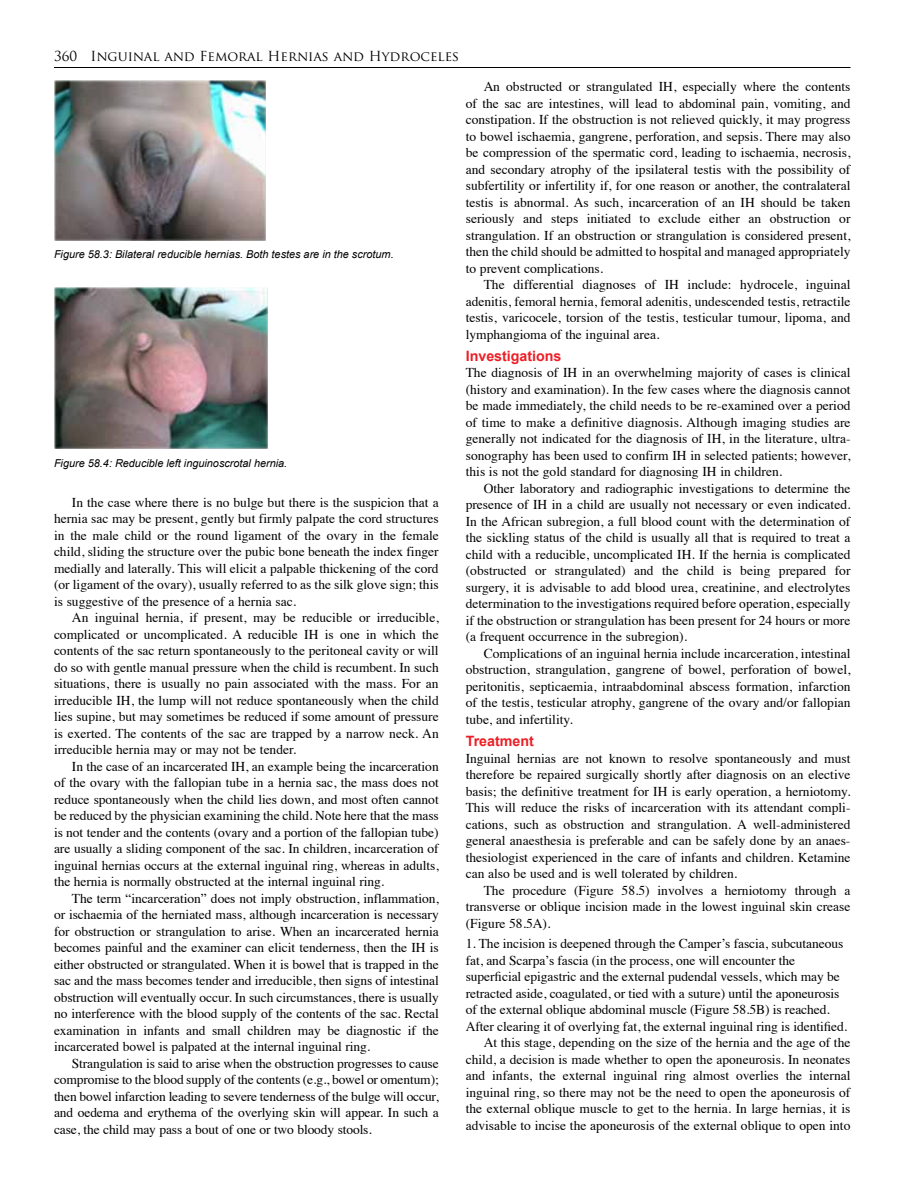
<style>
.page{position:relative;width:918px;height:1188px;background:#fff}
.page>*{position:absolute;margin:0;border:0;box-sizing:border-box;transform-origin:0 0}
.t1{font:700 14.25px "Arial";color:#ed1e25}
.t2{font:13.5px/16.5px "Times";color:#000;text-align:justify}
.t3{font:13.5px "Trajan Pro";color:#000}
.t4{font:italic 10.8px "Arial";color:#000}
</style>
<div class="page">
<hr style="left:54px;top:67px;width:796px;height:1px;background:#000">
<img style="left:54px;top:81px;width:212px;height:160px">
<img style="left:54px;top:287px;width:214px;height:162px">
<p class="t3" style="left:54px;top:48px;width:407px">3601 Inguinal and Femoral Hernias and Hydroceles</p>
<p class="t4" style="left:54px;top:247px;width:341px">Figure 58.3: Bilateral reducible hernias. Both testes are in the scrotum.</p>
<p class="t4" style="left:54px;top:456px;width:235px">Figure 58.4: Reducible left inguinoscrotal hernia.</p>
<p class="t2" style="left:54px;top:493px;width:386px;text-indent:18px">In the case where there is no bulge but there is the suspicion that a hernia sac may be present, gently but firmly palpate the cord structures in the male child or the round ligament of the ovary in the female child, sliding the structure over the pubic bone beneath the index finger medially and laterally. This will elicit a palpable thickening of the cord (or ligament of the ovary), usually referred to as the silk glove sign; this is suggestive of the presence of a hernia sac.</p>
<p class="t2" style="left:54px;top:608px;width:386px;text-indent:18px">An inguinal hernia, if present, may be reducible or irreducible, complicated or uncomplicated. A reducible IH is one in which the contents of the sac return spontaneously to the peritoneal cavity or will do so with gentle manual pressure when the child is recumbent. In such situations, there is usually no pain associated with the mass. For an irreducible IH, the lump will not reduce spontaneously when the child lies supine, but may sometimes be reduced if some amount of pressure is exerted. The contents of the sac are trapped by a narrow neck. An irreducible hernia may or may not be tender.</p>
<p class="t2" style="left:54px;top:757px;width:386px;text-indent:18px">In the case of an incarcerated IH, an example being the incarceration of the ovary with the fallopian tube in a hernia sac, the mass does not reduce spontaneously when the child lies down, and most often cannot be reduced by the physician examining the child. Note here that the mass is not tender and the contents (ovary and a portion of the fallopian tube) are usually a sliding component of the sac. In children, incarceration of inguinal hernias occurs at the external inguinal ring, whereas in adults, the hernia is normally obstructed at the internal inguinal ring.</p>
<p class="t2" style="left:54px;top:889px;width:386px;text-indent:18px">The term “incarceration” does not imply obstruction, inflammation, or ischaemia of the herniated mass, although incarceration is necessary for obstruction or strangulation to arise. When an incarcerated hernia becomes painful and the examiner can elicit tenderness, then the IH is either obstructed or strangulated. When it is bowel that is trapped in the sac and the mass becomes tender and irreducible, then signs of intestinal obstruction will eventually occur. In such circumstances, there is usually no interference with the blood supply of the contents of the sac. Rectal examination in infants and small children may be diagnostic if the incarcerated bowel is palpated at the internal inguinal ring.</p>
<p class="t2" style="left:54px;top:1054px;width:386px;text-indent:18px">Strangulation is said to arise when the obstruction progresses to cause compromise to the blood supply of the contents (e.g., bowel or omentum); then bowel infarction leading to severe tenderness of the bulge will occur, and oedema and erythema of the overlying skin will appear. In such a case, the child may pass a bout of one or two bloody stools.</p>
<p class="t2" style="left:466px;top:77px;width:386px;text-indent:18px">An obstructed or strangulated IH, especially where the contents of the sac are intestines, will lead to abdominal pain, vomiting, and constipation. If the obstruction is not relieved quickly, it may progress to bowel ischaemia, gangrene, perforation, and sepsis. There may also be compression of the spermatic cord, leading to ischaemia, necrosis, and secondary atrophy of the ipsilateral testis with the possibility of subfertility or infertility if, for one reason or another, the contralateral testis is abnormal. As such, incarceration of an IH should be taken seriously and steps initiated to exclude either an obstruction or strangulation. If an obstruction or strangulation is considered present, then the child should be admitted to hospital and managed appropriately to prevent complications.</p>
<p class="t2" style="left:466px;top:275px;width:386px;text-indent:18px">The differential diagnoses of IH include: hydrocele, inguinal adenitis, femoral hernia, femoral adenitis, undescended testis, retractile testis, varicocele, torsion of the testis, testicular tumour, lipoma, and lymphangioma of the inguinal area.</p>
<p class="t1" style="left:466px;top:346px;width:97px">Investigations</p>
<p class="t2" style="left:466px;top:363px;width:386px">The diagnosis of IH in an overwhelming majority of cases is clinical (history and examination). In the few cases where the diagnosis cannot be made immediately, the child needs to be re-examined over a period of time to make a definitive diagnosis. Although imaging studies are generally not indicated for the diagnosis of IH, in the literature, ultra&shy;sonography has been used to confirm IH in selected patients; however, this is not the gold standard for diagnosing IH in children.</p>
<p class="t2" style="left:466px;top:479px;width:386px;text-indent:18px">Other laboratory and radiographic investigations to determine the presence of IH in a child are usually not necessary or even indicated.<br>In the African subregion, a full blood count with the determination of the sickling status of the child is usually all that is required to treat a child with a reducible, uncomplicated IH. If the hernia is complicated (obstructed or strangulated) and the child is being prepared for surgery, it is advisable to add blood urea, creatinine, and electrolytes determination to the investigations required before operation, especially if the obstruction or strangulation has been present for 24 hours or more (a frequent occurrence in the subregion).</p>
<p class="t2" style="left:466px;top:644px;width:386px;text-indent:18px">Complications of an inguinal hernia include incarceration, intestinal obstruction, strangulation, gangrene of bowel, perforation of bowel, peritonitis, septicaemia, intraabdominal abscess formation, infarction of the testis, testicular atrophy, gangrene of the ovary and/or fallopian tube, and infertility.</p>
<p class="t1" style="left:466px;top:732px;width:70px">Treatment</p>
<p class="t2" style="left:466px;top:749px;width:386px">Inguinal hernias are not known to resolve spontaneously and must therefore be repaired surgically shortly after diagnosis on an elective basis; the definitive treatment for IH is early operation, a herniotomy.<br>This will reduce the risks of incarceration with its attendant compli&shy;cations, such as obstruction and strangulation. A well-administered general anaesthesia is preferable and can be safely done by an anaes&shy;thesiologist experienced in the care of infants and children. Ketamine can also be used and is well tolerated by children.</p>
<p class="t2" style="left:466px;top:881px;width:386px;text-indent:18px">The procedure (Figure 58.5) involves a herniotomy through a transverse or oblique incision made in the lowest inguinal skin crease (Figure 58.5A).</p>
<p class="t2" style="left:466px;top:934px;width:379px">1. The incision is deepened through the Camper’s fascia, subcutaneous</p>
<p class="t2" style="left:466px;top:951px;width:331px">fat, and Scarpa’s fascia (in the process, one will encounter the</p>
<p class="t2" style="left:466px;top:967px;width:376px">superficial epigastric and the external pudendal vessels, which may be</p>
<p class="t2" style="left:466px;top:984px;width:375px">retracted aside, coagulated, or tied with a suture) until the aponeurosis</p>
<p class="t2" style="left:466px;top:1000px;width:366px">of the external oblique abdominal muscle (Figure 58.5B) is reached.</p>
<p class="t2" style="left:466px;top:1017px;width:383px">After clearing it of overlying fat, the external inguinal ring is identified.</p>
<p class="t2" style="left:484px;top:1033px;width:368px">At this stage, depending on the size of the hernia and the age of the</p>
<p class="t2" style="left:466px;top:1050px;width:386px">child, a decision is made whether to open the aponeurosis. In neonates</p>
<p class="t2" style="left:466px;top:1066px;width:386px">and infants, the external inguinal ring almost overlies the internal</p>
<p class="t2" style="left:466px;top:1083px;width:386px">inguinal ring, so there may not be the need to open the aponeurosis of</p>
<p class="t2" style="left:466px;top:1099px;width:386px">the external oblique muscle to get to the hernia. In large hernias, it is</p>
<p class="t2" style="left:466px;top:1116px;width:386px">advisable to incise the aponeurosis of the external oblique to open into</p>
</div>
